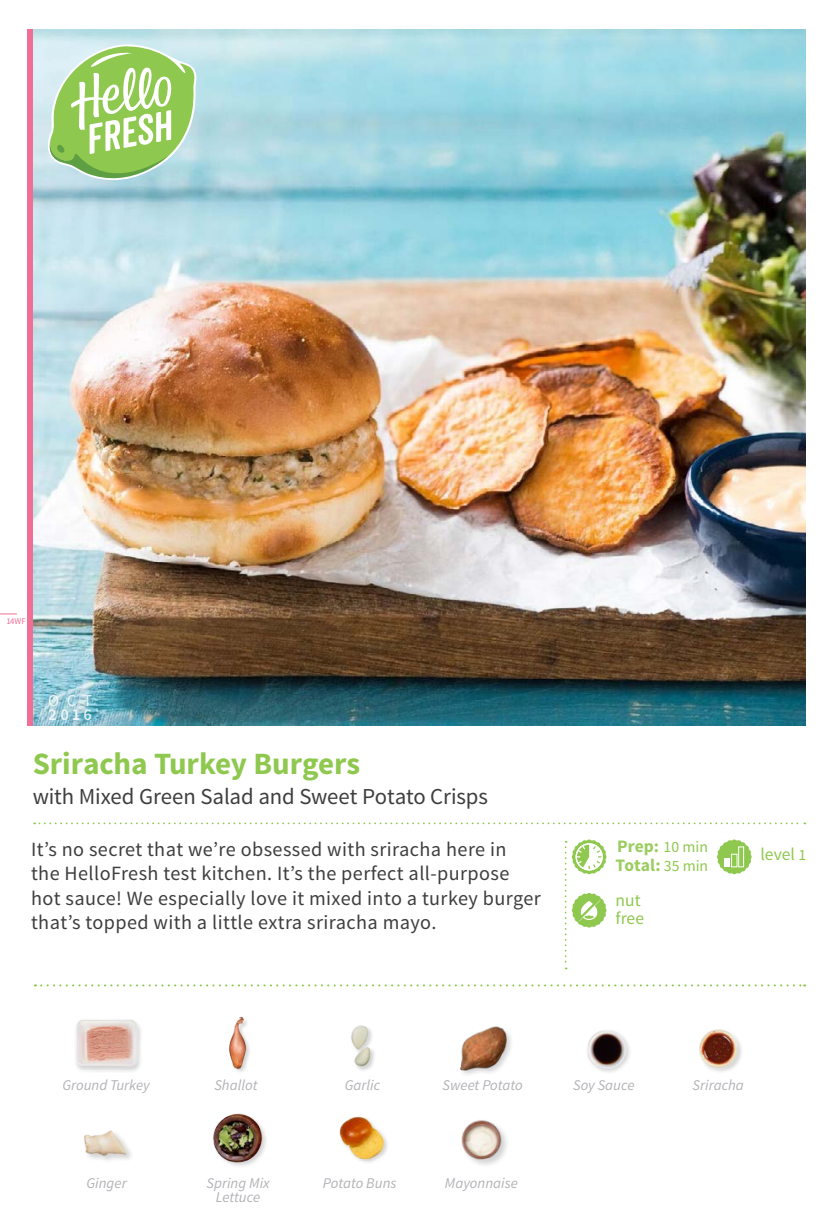
<style>
.page{position:relative;width:835px;height:1228px;background:#fff}
.page>*{position:absolute;margin:0;border:0;box-sizing:border-box;transform-origin:0 0}
.t1{font:700 30.97px "Source Sans Pro";letter-spacing:-.005em;color:#8fc84e}
.t2{font:22.75px "Source Sans Pro";letter-spacing:-.005em;color:#3e3e3f}
.t3{font:20.12px/24.5px "Source Sans Pro";letter-spacing:.02em;color:#3e3e3f}
.t4{font:17.5px/18.6px "Source Sans Pro";color:#8fc84e}
.t5{font:700 17.5px/18.7px "Source Sans Pro";letter-spacing:.005em;color:#9bcd60}
.t6{font:600 16.62px "Source Sans Pro";color:#fff}
.t7{font:16.62px "Source Sans Pro";color:#fff}
.t8{font:15.75px/18.7px "Source Sans Pro";color:#8fc84e}
.t9{font:italic 14.88px/14.5px "Source Sans Pro";color:#b2b3b7;text-align:center}
.t10{font:8.75px "Source Sans Pro";color:#f16f95}
.s1{font-size:15.75px}
</style>
<div class="page">
<img style="left:33px;top:29px;width:772px;height:696px">
<svg style="left:48px;top:44px;width:148px;height:136px"></svg>
<svg style="left:565px;top:841px;width:1px;height:128px"></svg>
<svg style="left:34px;top:822px;width:771px;height:2px"></svg>
<svg style="left:35px;top:984px;width:770px;height:2px"></svg>
<svg style="left:572px;top:893px;width:35px;height:34px"></svg>
<img style="left:351px;top:1025px;width:23px;height:46px">
<img style="left:229px;top:1016px;width:21px;height:56px">
<div style="left:74px;top:1018px;width:69px;height:55px;background:#231f20;opacity:.2"></div>
<img style="left:74px;top:1018px;width:69px;height:50px">
<img style="left:699px;top:1029px;width:43px;height:43px">
<div style="left:83px;top:1128px;width:51px;height:35px;background:#231f20;opacity:.2"></div>
<img style="left:83px;top:1128px;width:46px;height:35px">
<img style="left:460px;top:1026px;width:51px;height:48px">
<img style="left:587px;top:1030px;width:43px;height:42px">
<svg style="left:717px;top:839px;width:35px;height:35px"></svg>
<div style="left:731px;top:853px;width:6px;height:14px;border:1px solid #fff"></div>
<div style="left:738px;top:846px;width:6px;height:21px;border:1px solid #fff"></div>
<svg style="left:572px;top:839px;width:35px;height:35px"></svg>
<img style="left:461px;top:1120px;width:46px;height:45px">
<div style="left:213px;top:1113px;width:56px;height:55px;background:#231f20;opacity:.2"></div>
<img style="left:213px;top:1113px;width:52px;height:52px">
<div style="left:339px;top:1115px;width:50px;height:49px;background:#231f20;opacity:.2"></div>
<img style="left:339px;top:1116px;width:45px;height:42px">
<svg style="left:0;top:613px;width:17px;height:1px"></svg>
<div style="left:27px;top:29px;width:6px;height:696px;background:#f16f95"></div>
<p class="t10" style="left:6px;top:615px;width:21px">14WF</p>
<p class="t7" style="left:49px;top:690px;width:45px">OCT</p>
<p class="t6" style="left:49px;top:704px;width:45px">2016</p>
<h1 class="t1" style="left:33px;top:744px;width:329px">Sriracha Turkey Burgers</h1>
<p class="t2" style="left:33px;top:782px;width:457px">with Mixed Green Salad and Sweet Potato Crisps</p>
<p class="t3" style="left:31px;top:837px;width:511px">It’s no secret that we’re obsessed with sriracha here in<br>the HelloFresh test kitchen. It’s the perfect all-purpose hot sauce! We especially love it mixed into a turkey burger that’s topped with a little extra sriracha mayo.</p>
<p class="t5" style="left:615px;top:837px;width:47px">Prep:<br>Total:</p>
<p class="t8" style="left:663px;top:838px;width:46px">10 min<br>35 min</p>
<p class="t4" style="left:760px;top:845px;width:47px">level <span class="s1">1</span></p>
<p class="t4" style="left:615px;top:890px;width:30px">nut free</p>
<p class="t9" style="left:62px;top:1077px;width:89px">Ground Turkey</p>
<p class="t9" style="left:214px;top:1077px;width:45px">Shallot</p>
<p class="t9" style="left:442px;top:1077px;width:82px">Sweet Potato</p>
<p class="t9" style="left:692px;top:1077px;width:53px">Sriracha</p>
<p class="t9" style="left:345px;top:1077px;width:37px">Garlic</p>
<p class="t9" style="left:573px;top:1077px;width:63px">Soy Sauce</p>
<p class="t9" style="left:87px;top:1175px;width:42px">Ginger</p>
<p class="t9" style="left:206px;top:1175px;width:65px">Spring Mix<br>Lettuce</p>
<p class="t9" style="left:323px;top:1175px;width:75px">Potato Buns</p>
<p class="t9" style="left:445px;top:1175px;width:75px">Mayonnaise</p>
</div>
